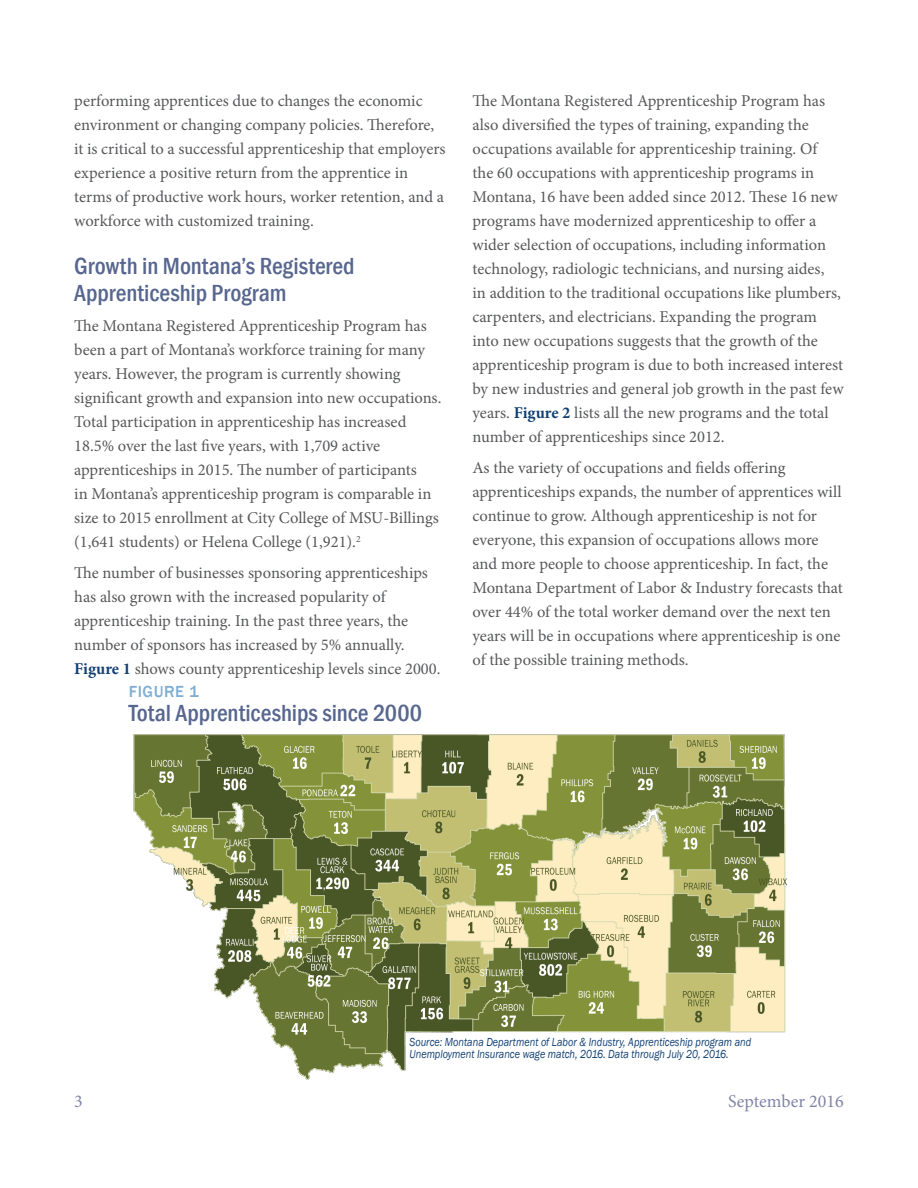
<style>
.page{position:relative;width:918px;height:1188px;background:#fff}
.page>*{position:absolute;margin:0;border:0;box-sizing:border-box;transform-origin:0 0}
.Section_Title{font:500 condensed 24px/27px "Franklin Gothic";color:#57668f}
.Figure_Title{font:500 condensed 24px "Franklin Gothic";color:#57668f}
.t1{font:18px "Minion Pro";color:#8085a6}
.Article_Text_11_pt{font:16.5px/24px "Minion Pro";color:#57585a}
.Figure_Number{font:500 16.5px "Franklin Gothic";letter-spacing:.03em;color:#7faed3}
.Source{font:italic 12px/12px "Franklin Gothic";color:#114073;scale:.85 1}
.s1{font-weight:700;color:#114073}
</style>
<div class="page">
<img style="left:133px;top:734px;width:654px;height:346px">
<p class="Article_Text_11_pt" style="left:74px;top:89px;width:373px">performing apprentices due to changes the economic environment or changing company policies. Therefore, it is critical to a successful apprenticeship that employers experience a positive return from the apprentice in terms of productive work hours, worker retention, and a workforce with customized training.</p>
<p class="Section_Title" style="left:74px;top:252px;width:282px">Growth in Montana’s Registered<br>Apprenticeship Program</p>
<p class="Article_Text_11_pt" style="left:74px;top:314px;width:369px">The Montana Registered Apprenticeship Program has been a part of Montana’s workforce training for many years. However, the program is currently showing significant growth and expansion into new occupations.<br>Total participation in apprenticeship has increased 18.5% over the last five years, with 1,709 active apprenticeships in 2015. The number of participants<br>in Montana’s apprenticeship program is comparable in size to 2015 enrollment at City College of MSU-Billings (1,641 students) or Helena College (1,921).<sup>2</sup></p>
<p class="Article_Text_11_pt" style="left:74px;top:561px;width:368px">The number of businesses sponsoring apprenticeships has also grown with the increased popularity of apprenticeship training. In the past three years, the number of sponsors has increased by 5% annually.<br><span class="s1">Figure 1</span> shows county apprenticeship levels since 2000.</p>
<p class="Figure_Number" style="left:129px;top:681px;width:71px">FIGURE 1</p>
<p class="Figure_Title" style="left:129px;top:697px;width:295px">Total Apprenticeships since 2000</p>
<p class="Article_Text_11_pt" style="left:472px;top:89px;width:373px">The Montana Registered Apprenticeship Program has also diversified the types of training, expanding the occupations available for apprenticeship training. Of<br>the 60 occupations with apprenticeship programs in Montana, 16 have been added since 2012. These 16 new programs have modernized apprenticeship to offer a wider selection of occupations, including information technology, radiologic technicians, and nursing aides,<br>in addition to the traditional occupations like plumbers, carpenters, and electricians. Expanding the program into new occupations suggests that the growth of the apprenticeship program is due to both increased interest by new industries and general job growth in the past few years. <span class="s1">Figure 2</span> lists all the new programs and the total number of apprenticeships since 2012.</p>
<p class="Article_Text_11_pt" style="left:472px;top:456px;width:372px">As the variety of occupations and fields offering apprenticeships expands, the number of apprentices will continue to grow. Although apprenticeship is not for everyone, this expansion of occupations allows more and more people to choose apprenticeship. In fact, the Montana Department of Labor &amp; Industry forecasts that over 44% of the total worker demand over the next ten years will be in occupations where apprenticeship is one of the possible training methods.</p>
<p class="Source" style="left:410px;top:1037px;width:403px">Source: Montana Department of Labor &amp; Industry, Apprenticeship program and<br>Unemployment Insurance wage match, 2016. Data through July 20, 2016.</p>
<p class="t1" style="left:74px;top:1089px;width:10px">3</p>
<p class="t1" style="left:728px;top:1089px;width:117px">September 2016</p>
</div>
